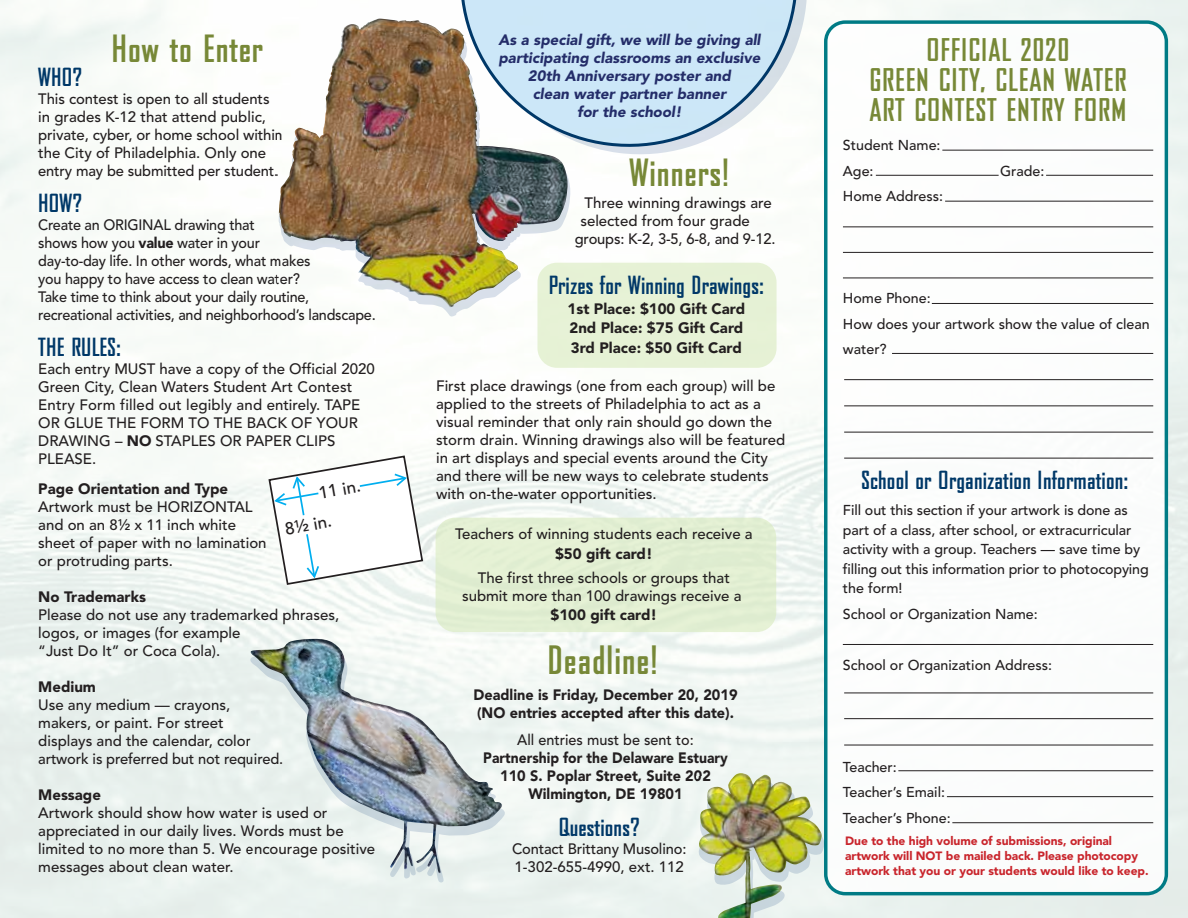
<style>
.page{position:relative;width:1188px;height:918px;background:#fff}
.page>*{position:absolute;margin:0;border:0;box-sizing:border-box;transform-origin:0 0}
.t1{font:700 37.5px "Bureau Agency";color:#778837}
.t2{font:700 36px "Bureau Agency";letter-spacing:.025em;color:#778837}
.t3{font:700 30px/30px "Bureau Agency";letter-spacing:.03em;color:#778837;text-align:center}
.t4{font:700 24px "Bureau Agency";letter-spacing:.01em;color:#003868}
.t5{font:500 17.25px "Avenir";color:#231f20}
.t6{font:500 15px/18px "Avenir";color:#231f20}
.t7{font:500 15px/18px "Avenir";color:#231f20;scale:.96 1}
.t8{font:900 15px/19.5px "Avenir";color:#231f20}
.t9{font:italic 900 15px/18px "Avenir";color:#242d69;text-align:center}
.t10{font:900 15px/18px "Avenir";color:#231f20;text-align:center;scale:.93 1}
.t11{font:900 15px/18px "Avenir";color:#231f20;scale:.96 1}
.t12{font:500 14.25px/25.5px "Avenir";color:#231f20}
.t13{font:900 12px/15px "Avenir";letter-spacing:-.005em;color:#c9252c}
.s1{font-weight:900}
</style>
<div class="page">
<div style="left:0;top:0;width:1188px;height:918px;background:linear-gradient(to bottom,#fcfefb,#eaf2ee)"></div>
<div style="left:826px;top:22px;width:340px;height:872px;background:#fff;border-radius:20px"></div>
<div style="left:824px;top:20px;width:344px;height:875px;border:3px solid #007b85;border-radius:20px"></div>
<svg style="left:267px;top:454px;width:157px;height:132px"></svg>
<hr style="left:942px;top:150px;width:211px;height:1px;background:#231f20">
<hr style="left:876px;top:175px;width:123px;height:1px;background:#231f20">
<hr style="left:1046px;top:175px;width:107px;height:1px;background:#231f20">
<hr style="left:945px;top:201px;width:208px;height:1px;background:#231f20">
<hr style="left:843px;top:226px;width:310px;height:1px;background:#231f20">
<hr style="left:843px;top:252px;width:310px;height:1px;background:#231f20">
<hr style="left:843px;top:278px;width:310px;height:1px;background:#231f20">
<hr style="left:932px;top:303px;width:221px;height:1px;background:#231f20">
<hr style="left:892px;top:353px;width:261px;height:1px;background:#231f20">
<hr style="left:844px;top:379px;width:309px;height:1px;background:#231f20">
<hr style="left:844px;top:405px;width:309px;height:1px;background:#231f20">
<hr style="left:844px;top:432px;width:309px;height:1px;background:#231f20">
<hr style="left:844px;top:458px;width:309px;height:1px;background:#231f20">
<hr style="left:843px;top:644px;width:310px;height:1px;background:#231f20">
<hr style="left:844px;top:693px;width:309px;height:1px;background:#231f20">
<hr style="left:844px;top:718px;width:309px;height:1px;background:#231f20">
<hr style="left:844px;top:745px;width:309px;height:1px;background:#231f20">
<hr style="left:898px;top:770px;width:255px;height:1px;background:#231f20">
<hr style="left:947px;top:796px;width:206px;height:1px;background:#231f20">
<hr style="left:952px;top:822px;width:201px;height:1px;background:#231f20">
<div style="left:537px;top:263px;width:240px;height:105px;background:#e6f2d5;border-radius:20px"></div>
<svg style="left:451px;top:0;width:355px;height:155px"></svg>
<div style="left:436px;top:518px;width:340px;height:114px;background:#e2efd3;border-radius:20px"></div>
<img style="left:279px;top:19px;width:99px;height:6px">
<img style="left:250px;top:639px;width:253px;height:6px">
<img style="left:698px;top:773px;width:124px;height:145px">
<img style="left:279px;top:25px;width:291px;height:291px">
<img style="left:250px;top:645px;width:255px;height:238px">
<img style="left:699px;top:779px;width:126px;height:139px">
<h2 class="t2" style="left:111px;top:29px;width:153px">How to Enter</h2>
<h3 class="t4" style="left:38px;top:64px;width:45px">WHO?</h3>
<p class="t6" style="left:38px;top:90px;width:246px">This contest is open to all students in grades K-12 that attend public, private, cyber, or home school within the City of Philadelphia. Only one entry may be submitted per student.</p>
<h3 class="t4" style="left:38px;top:190px;width:45px">HOW?</h3>
<p class="t7" style="left:38px;top:216px;width:353px">Create an ORIGINAL drawing that<br>shows how you <span class="s1">value</span> water in your<br>day-to-day life. In other words, what makes<br>you happy to have access to clean water?<br>Take time to think about your daily routine, recreational activities, and neighborhood’s landscape.</p>
<h3 class="t4" style="left:38px;top:334px;width:84px">THE RULES:</h3>
<p class="t6" style="left:38px;top:360px;width:338px">Each entry MUST have a copy of the Official 2020<br>Green City, Clean Waters Student Art Contest Entry Form filled out legibly and entirely. TAPE OR GLUE THE FORM TO THE BACK OF YOUR DRAWING – <span class="s1">NO</span> STAPLES OR PAPER CLIPS PLEASE.</p>
<p class="t8" style="left:38px;top:479px;width:191px">Page Orientation and Type</p>
<p class="t6" style="left:38px;top:498px;width:230px">Artwork must be HORIZONTAL and on an 8½ x 11 inch white sheet of paper with no lamination or protruding parts.</p>
<p class="t8" style="left:38px;top:587px;width:109px">No Trademarks</p>
<p class="t6" style="left:38px;top:606px;width:302px">Please do not use any trademarked phrases, logos, or images (for example<br>“Just Do It” or Coca Cola).</p>
<p class="t8" style="left:38px;top:677px;width:59px">Medium</p>
<p class="t6" style="left:38px;top:696px;width:247px">Use any medium — crayons, makers, or paint. For street<br>displays and the calendar, color artwork is preferred but not required.</p>
<p class="t8" style="left:38px;top:785px;width:64px">Message</p>
<p class="t6" style="left:38px;top:804px;width:338px">Artwork should show how water is used or appreciated in our daily lives. Words must be limited to no more than 5. We encourage positive messages about clean water.</p>
<p class="t5" style="left:317px;top:483px;width:44px;rotate:-10deg">11 in.</p>
<p class="t5" style="left:283px;top:519px;width:49px;rotate:-10deg">8½ in.</p>
<p class="t9" style="left:498px;top:31px;width:264px">As a special gift, we will be giving all participating classrooms an exclusive<br>20th Anniversary poster and<br>clean water partner banner<br>for the school!</p>
<h2 class="t2" style="left:629px;top:153px;width:102px">Winners!</h2>
<p class="t6" style="left:585px;top:194px;width:189px">Three winning drawings are</p>
<p class="t6" style="left:580px;top:212px;width:171px">selected from four grade</p>
<p class="t6" style="left:575px;top:230px;width:202px">groups: K-2, 3-5, 6-8, and 9-12.</p>
<h3 class="t4" style="left:549px;top:272px;width:217px">Prizes for Winning Drawings:</h3>
<p class="t8" style="left:568px;top:298px;width:179px">1st Place: $100 Gift Card<br>2nd Place: $75 Gift Card<br>3rd Place: $50 Gift Card</p>
<p class="t6" style="left:436px;top:378px;width:351px">First place drawings (one from each group) will be applied to the streets of Philadelphia to act as a visual reminder that only rain should go down the storm drain. Winning drawings also will be featured in art displays and special events around the City and there will be new ways to celebrate students with on-the-water opportunities.</p>
<p class="t6" style="left:455px;top:525px;width:299px">Teachers of winning students each receive a</p>
<p class="t8" style="left:555px;top:544px;width:99px">$50 gift card!</p>
<p class="t6" style="left:462px;top:569px;width:281px;text-align:center">The first three schools or groups that submit more than 100 drawings receive a</p>
<p class="t8" style="left:551px;top:605px;width:108px">$100 gift card!</p>
<h1 class="t1" style="left:547px;top:640px;width:112px">Deadline!</h1>
<h3 class="t3" style="left:869px;top:35px;width:259px">OFFICIAL 2020<br>GREEN CITY, CLEAN WATER<br>ART CONTEST ENTRY FORM</h3>
<p class="t12" style="left:843px;top:133px;width:99px">Student Name:<br>Age:</p>
<p class="t12" style="left:843px;top:184px;width:102px">Home Address:</p>
<p class="t12" style="left:1000px;top:158px;width:46px">Grade:</p>
<p class="t12" style="left:843px;top:286px;width:308px">Home Phone:<br>How does your artwork show the value of clean water?</p>
<h3 class="t4" style="left:862px;top:467px;width:269px">School or Organization Information:</h3>
<p class="t12" style="left:843px;top:501px;width:307px;line-height:19.5px">Fill out this section if your artwork is done as part of a class, after school, or extracurricular activity with a group. Teachers — save time by filling out this information prior to photocopying the form!</p>
<p class="t12" style="left:843px;top:601px;width:196px">School or Organization Name:</p>
<p class="t12" style="left:843px;top:652px;width:211px">School or Organization Address:</p>
<p class="t11" style="left:473px;top:686px;width:277px">Deadline is Friday, December 20, 2019 (NO entries accepted after this date).</p>
<p class="t7" style="left:517px;top:731px;width:186px">All entries must be sent to:</p>
<p class="t10" style="left:483px;top:749px;width:265px">Partnership for the Delaware Estuary<br>110 S. Poplar Street, Suite 202<br>Wilmington, DE 19801</p>
<p class="t12" style="left:843px;top:754px;width:109px">Teacher:<br>Teacher’s Email:<br>Teacher’s Phone:</p>
<h3 class="t4" style="left:559px;top:813px;width:82px">Questions?</h3>
<p class="t6" style="left:512px;top:840px;width:176px">Contact Brittany Musolino:<br>1-302-655-4990, ext. 112</p>
<p class="t13" style="left:845px;top:834px;width:305px">Due to the high volume of submissions, original artwork will NOT be mailed back. Please photocopy artwork that you or your students would like to keep.</p>
</div>
